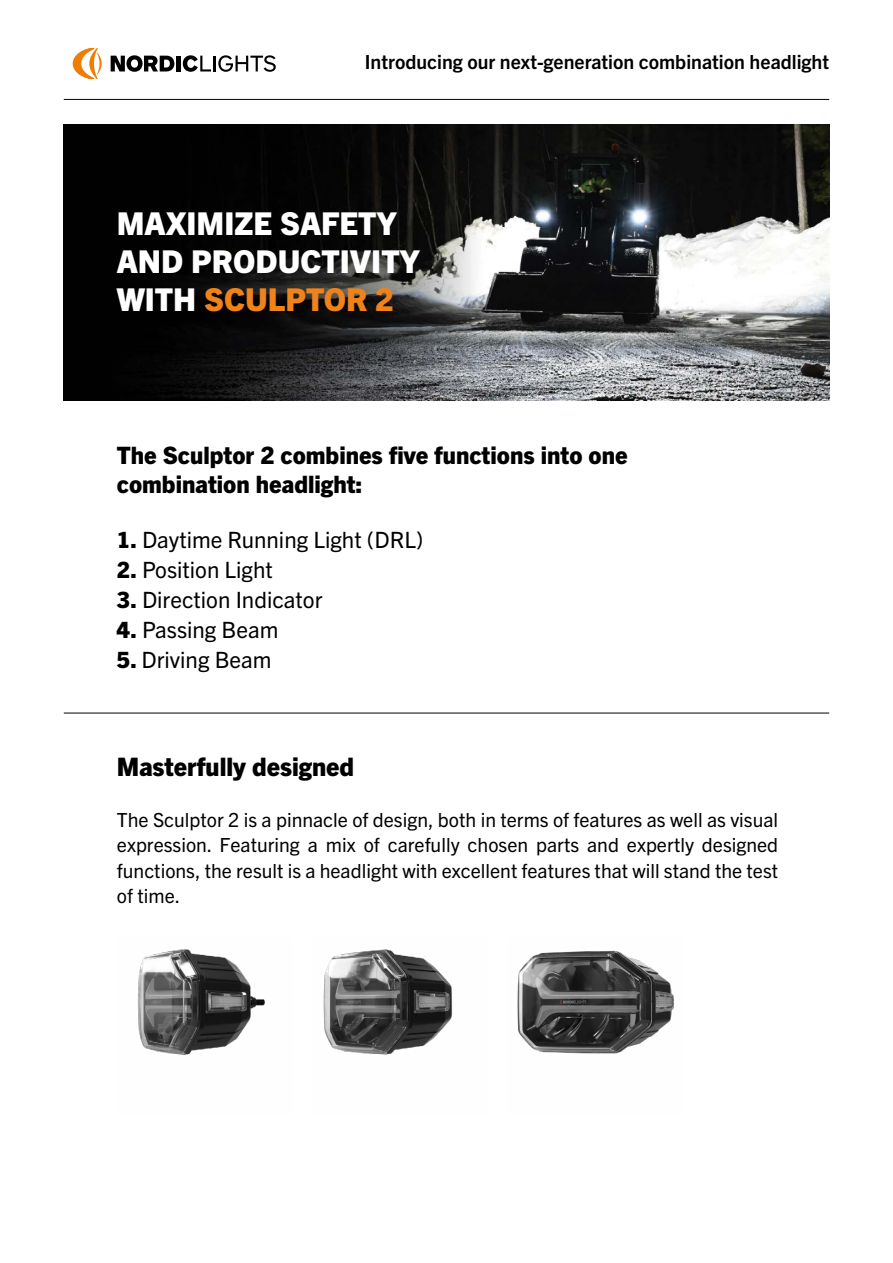
<style>
.page{position:relative;width:893px;height:1263px;background:#fff}
.page>*{position:absolute;margin:0;border:0;box-sizing:border-box;transform-origin:0 0}
.t1{font:800 31.5px/37.8px "Trade Gothic Next LT Pro";color:#fff}
.t2{font:800 25.5px "Trade Gothic Next LT Pro";color:#000}
.t3{font:800 24px/28.8px "Trade Gothic Next LT Pro";color:#000}
.t4{font:22.5px "Trade Gothic Next LT Pro";color:#000}
.t5{font:19.5px/25.5px "Trade Gothic Next LT Pro";color:#000;text-align:justify}
.t6{font:700 19.5px "Trade Gothic Next LT Pro";color:#000}
.s1{color:#f0821a}
.s2{font-weight:800}
</style>
<div class="page">
<hr style="left:64px;top:99px;width:765px;height:1px;background:#000">
<hr style="left:64px;top:713px;width:765px;height:1px;background:#000">
<svg style="left:111px;top:55px;width:63px;height:17px"></svg>
<div style="left:176px;top:56px;width:5px;height:15px;background:#000"></div>
<svg style="left:183px;top:55px;width:28px;height:17px"></svg>
<hr style="left:213px;top:56px;width:3px;height:15px;background:#000">
<svg style="left:218px;top:55px;width:58px;height:17px"></svg>
<svg style="left:73px;top:48px;width:29px;height:31px"></svg>
<img style="left:64px;top:125px;width:765px;height:275px">
<img style="left:137px;top:949px;width:128px;height:106px">
<img style="left:323px;top:949px;width:130px;height:106px">
<img style="left:517px;top:950px;width:157px;height:104px">
<p class="t6" style="left:365px;top:48px;width:466px">Introducing our next-generation combination headlight</p>
<h1 class="t1" style="left:117px;top:202px;width:304px">MAXIMIZE SAFETY<br>AND PRODUCTIVITY<br>WITH <span class="s1">SCULPTOR 2</span></h1>
<p class="t3" style="left:117px;top:439px;width:512px">The Sculptor 2 combines five functions into one combination headlight:</p>
<p class="t4" style="left:117px;top:524px;width:308px"><span class="s2">1.</span> Daytime Running Light (DRL)</p>
<p class="t4" style="left:117px;top:554px;width:157px"><span class="s2">2.</span> Position Light</p>
<p class="t4" style="left:117px;top:584px;width:207px"><span class="s2">3.</span> Direction Indicator</p>
<p class="t4" style="left:117px;top:614px;width:163px"><span class="s2">4.</span> Passing Beam</p>
<p class="t4" style="left:117px;top:644px;width:156px"><span class="s2">5.</span> Driving Beam</p>
<h2 class="t2" style="left:117px;top:749px;width:239px">Masterfully designed</h2>
<p class="t5" style="left:117px;top:805px;width:663px">The Sculptor 2 is a pinnacle of design, both in terms of features as well as visual expression. Featuring a mix of carefully chosen parts and expertly designed functions, the result is a headlight with excellent features that will stand the test of time.</p>
</div>
